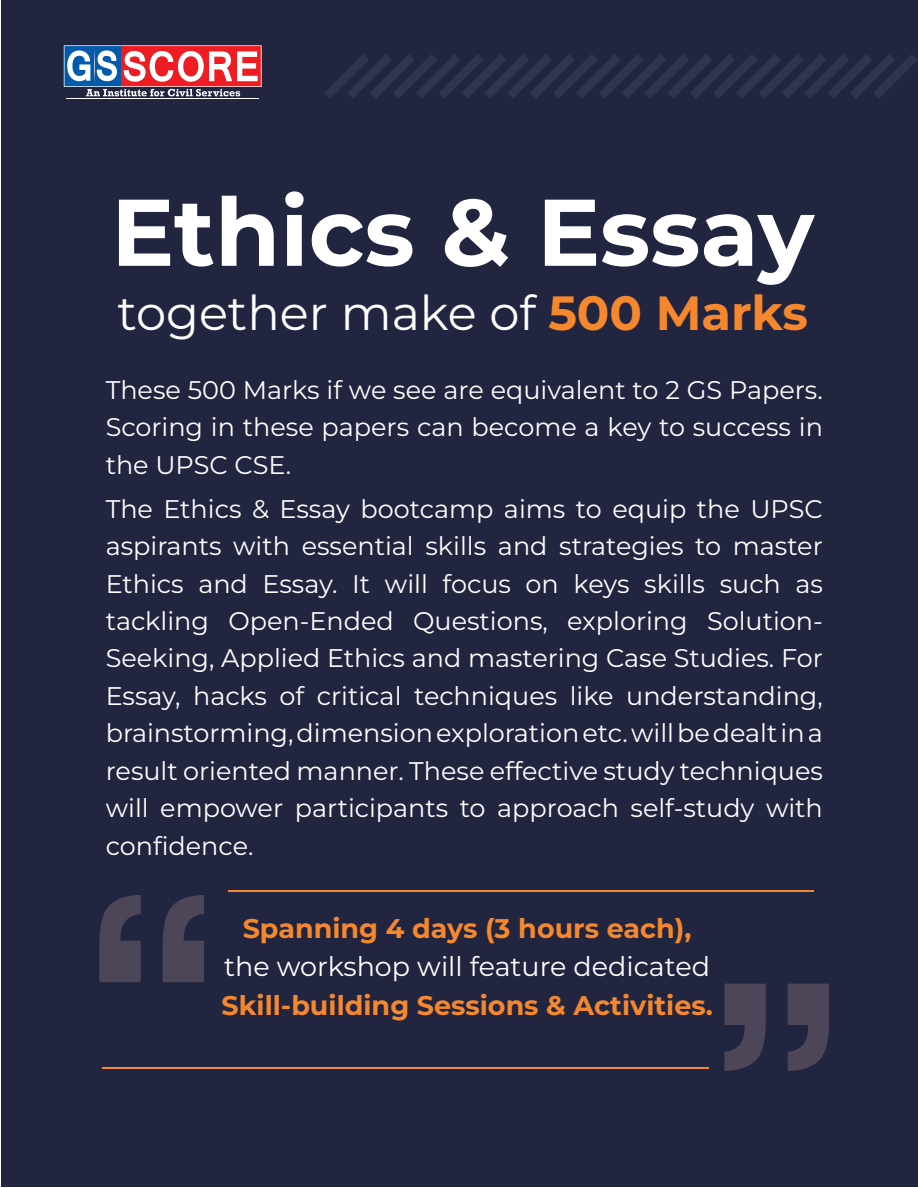
<style>
.page{position:relative;width:918px;height:1188px;background:#fff}
.page>*{position:absolute;margin:0;border:0;box-sizing:border-box;transform-origin:0 0}
.t1{font:700 94.5px "Montserrat";color:#fff}
.t2{font:48px "Montserrat";color:#fff}
.t3{font:700 27px "Montserrat";color:#f5882e}
.t4{font:27px "Montserrat";color:#fff}
.t5{font:25.5px/37.5px "Montserrat";color:#fff;text-align:justify}
.s1{font-weight:700;color:#f5882e}
</style>
<div class="page">
<div style="left:1px;top:1px;width:916px;height:1186px;background:#22253f"></div>
<svg style="left:64px;top:45px;width:198px;height:51px;background:#b47486"></svg>
<hr style="left:66px;top:98px;width:193px;height:1px;background:#fff">
<svg style="left:325px;top:54px;width:593px;height:45px"></svg>
<svg style="left:99px;top:895px;width:105px;height:87px"></svg>
<svg style="left:724px;top:984px;width:105px;height:87px"></svg>
<hr style="left:228px;top:891px;width:586px;height:1px;background:#f5882e">
<hr style="left:103px;top:1067px;width:606px;height:2px;background:#f5882e">
<h1 class="t1" style="left:111px;top:164px;width:705px">Ethics &amp; Essay</h1>
<h2 class="t2" style="left:117px;top:280px;width:692px">together make of <span class="s1">500 Marks</span></h2>
<p class="t5" style="left:106px;top:370px;width:719px">These 500 Marks if we see are equivalent to 2 GS Papers.<br>Scoring in these papers can become a key to success in the UPSC CSE.</p>
<p class="t5" style="left:106px;top:489px;width:719px">The Ethics &amp; Essay bootcamp aims to equip the UPSC aspirants with essential skills and strategies to master Ethics and Essay. It will focus on keys skills such as tackling Open-Ended Questions, exploring Solution-Seeking, Applied Ethics and mastering Case Studies. For Essay, hacks of critical techniques like understanding, brainstorming, dimension exploration etc. will be dealt in a result oriented manner. These effective study techniques will empower participants to approach self-study with confidence.</p>
<p class="t3" style="left:243px;top:909px;width:450px">Spanning 4 days (3 hours each),</p>
<p class="t4" style="left:224px;top:948px;width:487px">the workshop will feature dedicated</p>
<p class="t3" style="left:222px;top:986px;width:493px">Skill-building Sessions &amp; Activities.</p>
</div>
